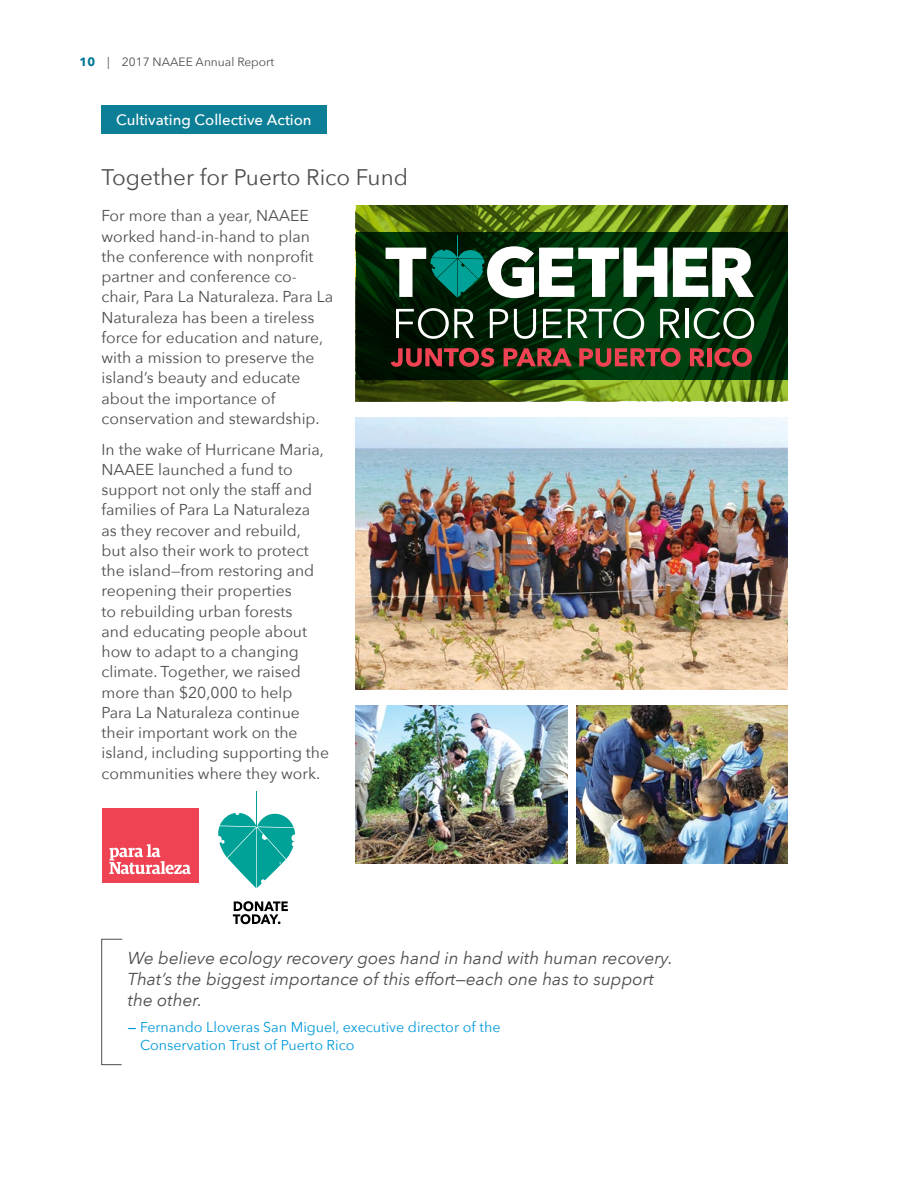
<style>
.page{position:relative;width:918px;height:1188px;background:#fff}
.page>*{position:absolute;margin:0;border:0;box-sizing:border-box;transform-origin:0 0}
.t1{font:22.5px "Avenir Next";color:#4d4d4f}
.t2{font:italic 17.25px/21px "Avenir Next";color:#4d4d4f}
.t3{font:15.75px/20.2px "Avenir Next";color:#4d4d4f}
.t4{font:500 15px "Avenir Next";color:#fff}
.t5{font:14.25px/18px "Avenir Next";color:#009ada}
.t6{font:12px "Avenir Next";color:#4d4d4f}
.s1{font-weight:700;color:#007695}
.s2{font-weight:500}
</style>
<div class="page">
<img style="left:356px;top:706px;width:212px;height:157px">
<div style="left:102px;top:105px;width:225px;height:28px;background:#0c7e96"></div>
<svg style="left:101px;top:939px;width:22px;height:126px"></svg>
<svg style="left:356px;top:206px;width:432px;height:195px;background:#597515"></svg>
<svg style="left:356px;top:232px;width:432px;height:147px;background:#012708"></svg>
<svg style="left:396px;top:308px;width:78px;height:31px"></svg>
<svg style="left:490px;top:309px;width:18px;height:29px"></svg>
<svg style="left:514px;top:309px;width:22px;height:30px"></svg>
<svg style="left:543px;top:309px;width:19px;height:29px"></svg>
<svg style="left:568px;top:308px;width:76px;height:31px"></svg>
<svg style="left:660px;top:309px;width:20px;height:29px"></svg>
<hr style="left:685px;top:309px;width:3px;height:29px;background:#fff">
<svg style="left:694px;top:308px;width:60px;height:31px"></svg>
<svg style="left:391px;top:348px;width:103px;height:19px;background:#752c2a"></svg>
<svg style="left:504px;top:348px;width:68px;height:18px"></svg>
<svg style="left:579px;top:348px;width:102px;height:19px;background:#7b4032"></svg>
<svg style="left:690px;top:348px;width:15px;height:18px"></svg>
<hr style="left:707px;top:348px;width:4px;height:18px;background:#ef4354">
<svg style="left:714px;top:348px;width:38px;height:19px"></svg>
<svg style="left:673px;top:248px;width:81px;height:49px"></svg>
<svg style="left:386px;top:235px;width:281px;height:63px"></svg>
<svg style="left:233px;top:901px;width:55px;height:23px"></svg>
<svg style="left:218px;top:813px;width:77px;height:75px"></svg>
<hr style="left:256px;top:791px;width:1px;height:35px;background:#00a297">
<img style="left:356px;top:417px;width:432px;height:273px">
<img style="left:576px;top:706px;width:212px;height:157px">
<div style="left:102px;top:808px;width:97px;height:74px;background:#ef4354"></div>
<svg style="left:109px;top:844px;width:82px;height:30px"></svg>
<p class="t6" style="left:80px;top:55px;width:196px"><span class="s1">10</span> | 2017 NAAEE Annual Report</p>
<p class="t4" style="left:116px;top:110px;width:197px">Cultivating Collective Action</p>
<h1 class="t1" style="left:102px;top:163px;width:308px">Together for Puerto Rico Fund</h1>
<p class="t3" style="left:102px;top:206px;width:233px">For more than a year, NAAEE worked hand-in-hand to plan the conference with nonprofit partner and conference co&shy;chair, Para La Naturaleza. Para La<br>Naturaleza has been a tireless force for education and nature, with a mission to preserve the island’s beauty and educate about the importance of conservation and stewardship.</p>
<p class="t3" style="left:102px;top:439px;width:229px">In the wake of Hurricane Maria,<br>NAAEE launched a fund to support not only the staff and families of Para La Naturaleza as they recover and rebuild, but also their work to protect the island—from restoring and reopening their properties<br>to rebuilding urban forests<br>and educating people about how to adapt to a changing climate. Together, we raised more than $20,000 to help<br>Para La Naturaleza continue their important work on the island, including supporting the communities where they work.</p>
<p class="t2" style="left:128px;top:948px;width:546px">We believe ecology recovery goes hand in hand with human recovery.<br>That’s the biggest importance of this effort—each one has to support the other.</p>
<p class="t5" style="left:140px;top:1018px;width:362px;text-indent:-12px"><span class="s2">—</span> Fernando Lloveras San Miguel, executive director of the<br>Conservation Trust of Puerto Rico</p>
</div>
